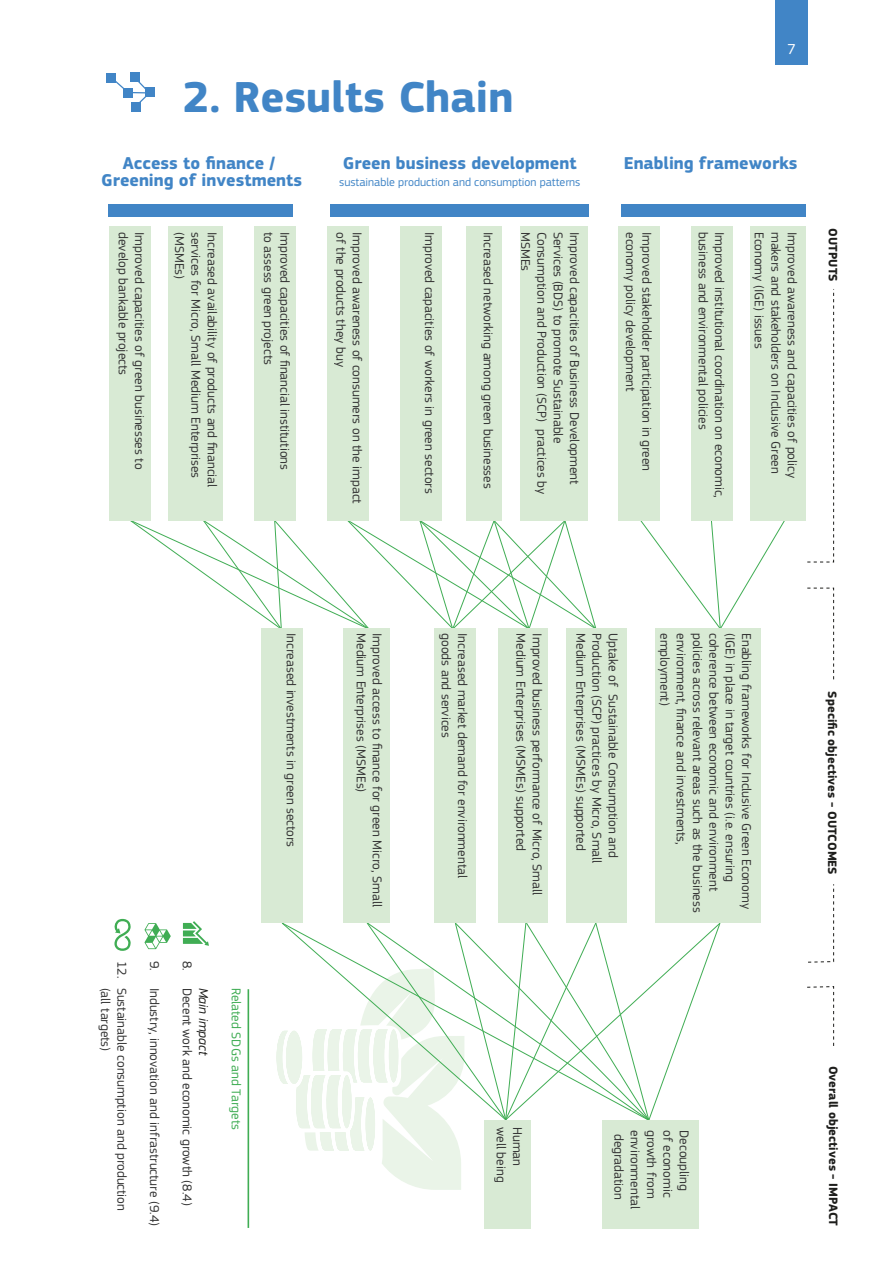
<style>
.page{position:relative;width:893px;height:1263px;background:#fff}
.page>*{position:absolute;margin:0;border:0;box-sizing:border-box;transform-origin:0 0}
.t1{font:700 45px "PF Square Sans Pro";color:#4185c6}
.t2{font:700 17.85px/17.9px "PF Square Sans Pro";color:#4185c6;text-align:center}
.t3{font:15px "PF Square Sans Pro";color:#fff}
.t4{font:13.35px/16.4px "PF Square Sans Pro";color:#343434}
.t5{font:13.35px/16.4px "EC Square Sans Pro";color:#343434}
.t6{font:13.35px "PF Square Sans Pro";color:#40ad54}
.t7{font:italic 13.35px "PF Square Sans Pro";color:#1e1e1c}
.t8{font:700 12.6px "PF Square Sans Pro";color:#1e1e1c}
.t9{font:11.85px "PF Square Sans Pro";color:#4185c6}
.s1{font-family:"PF Square Sans Pro"}
.s2{font-family:"EC Square Sans Pro"}
</style>
<div class="page">
<div style="left:775px;top:0;width:33px;height:65px;background:#4185c6"></div>
<svg style="left:640px;top:521px;width:145px;height:109px"></svg>
<svg style="left:130px;top:519px;width:467px;height:111px"></svg>
<svg style="left:277px;top:922px;width:444px;height:268px"></svg>
<div style="left:750px;top:227px;width:56px;height:294px;background:#d8ead4"></div>
<div style="left:691px;top:227px;width:42px;height:294px;background:#d8ead4"></div>
<div style="left:619px;top:227px;width:41px;height:294px;background:#d8ead4"></div>
<div style="left:520px;top:227px;width:67px;height:294px;background:#d8ead4"></div>
<div style="left:466px;top:227px;width:36px;height:294px;background:#d8ead4"></div>
<div style="left:261px;top:629px;width:42px;height:294px;background:#d8ead4"></div>
<div style="left:343px;top:629px;width:46px;height:294px;background:#d8ead4"></div>
<div style="left:434px;top:629px;width:42px;height:294px;background:#d8ead4"></div>
<div style="left:498px;top:629px;width:50px;height:294px;background:#d8ead4"></div>
<div style="left:566px;top:629px;width:60px;height:294px;background:#d8ead4"></div>
<div style="left:656px;top:629px;width:105px;height:294px;background:#d8ead4"></div>
<div style="left:400px;top:227px;width:42px;height:294px;background:#d8ead4"></div>
<div style="left:327px;top:227px;width:42px;height:294px;background:#d8ead4"></div>
<div style="left:255px;top:227px;width:41px;height:294px;background:#d8ead4"></div>
<div style="left:169px;top:227px;width:54px;height:294px;background:#d8ead4"></div>
<div style="left:109px;top:227px;width:42px;height:294px;background:#d8ead4"></div>
<div style="left:602px;top:1120px;width:97px;height:108px;background:#d8ead4"></div>
<div style="left:484px;top:1120px;width:46px;height:108px;background:#d8ead4"></div>
<div style="left:622px;top:204px;width:184px;height:13px;background:#4185c6"></div>
<div style="left:108px;top:204px;width:185px;height:13px;background:#4185c6"></div>
<div style="left:330px;top:204px;width:258px;height:13px;background:#4185c6"></div>
<svg style="left:183px;top:921px;width:26px;height:25px"></svg>
<svg style="left:145px;top:923px;width:26px;height:26px"></svg>
<svg style="left:114px;top:919px;width:17px;height:32px"></svg>
<hr style="left:248px;top:989px;width:1px;height:239px;background:#40ad54">
<svg style="left:807px;top:289px;width:28px;height:274px"></svg>
<svg style="left:808px;top:884px;width:27px;height:79px"></svg>
<svg style="left:807px;top:587px;width:28px;height:93px"></svg>
<svg style="left:807px;top:986px;width:28px;height:60px"></svg>
<svg style="left:110px;top:76px;width:36px;height:26px"></svg>
<div style="left:106px;top:73px;width:10px;height:9px;background:#4185c6"></div>
<div style="left:130px;top:72px;width:9px;height:10px;background:#4185c6"></div>
<div style="left:145px;top:87px;width:10px;height:10px;background:#4185c6"></div>
<div style="left:131px;top:102px;width:10px;height:10px;background:#4185c6"></div>
<div style="left:123px;top:88px;width:10px;height:10px;background:#4185c6"></div>
<h1 class="t1" style="left:183px;top:70px;width:332px">2. Results Chain</h1>
<p class="t3" style="left:787px;top:40px;width:10px">7</p>
<h2 class="t2" style="left:101px;top:154px;width:202px">Access to finance /<br>Greening of investments</h2>
<h2 class="t2" style="left:343px;top:154px;width:235px">Green business development</h2>
<h2 class="t2" style="left:624px;top:154px;width:175px">Enabling frameworks</h2>
<p class="t9" style="left:339px;top:176px;width:243px">sustainable production and consumption patterns</p>
<p class="t4" style="left:131px;top:232px;width:144px;rotate:90deg">develop bankable projects</p>
<p class="t4" style="left:148px;top:232px;width:239px;rotate:90deg">Improved capacities of green businesses to</p>
<p class="t5" style="left:187px;top:232px;width:49px;rotate:90deg">(MSMEs)</p>
<p class="t5" style="left:204px;top:232px;width:248px;rotate:90deg">services for Micro, Small Medium Enterprises</p>
<p class="t5" style="left:220px;top:232px;width:257px;rotate:90deg"><span class="s1">Incr</span>eased availability of products and financial</p>
<p class="t4" style="left:276px;top:232px;width:134px;rotate:90deg">to assess green projects</p>
<p class="t4" style="left:293px;top:232px;width:240px;rotate:90deg">Improved capacities of financial institutions</p>
<p class="t4" style="left:349px;top:232px;width:136px;rotate:90deg">of the products they buy</p>
<p class="t4" style="left:365px;top:232px;width:273px;rotate:90deg">Improved awareness of consumers on the impact</p>
<p class="t4" style="left:438px;top:232px;width:263px;rotate:90deg">Improved capacities of workers in green sectors</p>
<p class="t5" style="left:566px;top:232px;width:213px;rotate:90deg"><span class="s1">Services (BDS)</span> to promote Sustainable</p>
<p class="t4" style="left:583px;top:232px;width:254px;rotate:90deg">Improved capacities of Business Development</p>
<p class="t4" style="left:639px;top:232px;width:161px;rotate:90deg">economy policy development</p>
<p class="t4" style="left:655px;top:232px;width:240px;rotate:90deg">Improved stakeholder participation in green</p>
<p class="t4" style="left:711px;top:232px;width:200px;rotate:90deg">business and environmental policies</p>
<p class="t4" style="left:728px;top:232px;width:268px;rotate:90deg">Improved institutional coordination on economic,</p>
<p class="t5" style="left:550px;top:232px;width:264px;rotate:90deg">Consumption and Production (SCP) prac<span class="s1">tices by</span></p>
<p class="t4" style="left:496px;top:232px;width:258px;rotate:90deg">Increased networking among green businesses</p>
<p class="t4" style="left:534px;top:232px;width:41px;rotate:90deg">MSMEs</p>
<p class="t5" style="left:784px;top:232px;width:243px;rotate:90deg"><span class="s1">makers a</span>nd stakeholders on Inclusive Green</p>
<p class="t4" style="left:800px;top:232px;width:248px;rotate:90deg">Improved awareness and capacities of policy</p>
<p class="t5" style="left:767px;top:232px;width:118px;rotate:90deg">Economy (IGE) issu<span class="s1">es</span></p>
<p class="t8" style="left:840px;top:228px;width:55px;rotate:90deg">OUTPUTS</p>
<p class="t4" style="left:130px;top:987px;width:225px;text-indent:-27px;rotate:90deg">12. Sustainable consumption and production (all targets)</p>
<p class="t4" style="left:163px;top:961px;width:11px;rotate:90deg">9.</p>
<p class="t4" style="left:195px;top:961px;width:246px;rotate:90deg">8. Decent work and economic growth (8.4)</p>
<p class="t7" style="left:211px;top:987px;width:69px;rotate:90deg">Main impact</p>
<p class="t6" style="left:244px;top:987px;width:144px;rotate:90deg">Related SDGs and Targets</p>
<p class="t4" style="left:163px;top:987px;width:240px;rotate:90deg">Industry, innovation and infrastructure (9.4)</p>
<p class="t5" style="left:385px;top:633px;width:275px;rotate:90deg"><span class="s1">Improved access to</span> finance for green Micro, Small</p>
<p class="t4" style="left:454px;top:633px;width:106px;rotate:90deg">goods and services</p>
<p class="t4" style="left:471px;top:633px;width:246px;rotate:90deg">Increased market demand for environmental</p>
<p class="t4" style="left:299px;top:633px;width:216px;rotate:90deg">Increased investments in green sectors</p>
<p class="t5" style="left:369px;top:633px;width:161px;rotate:90deg">Medium Enterprises (MSMEs)</p>
<p class="t5" style="left:545px;top:633px;width:264px;rotate:90deg"><span class="s1">Improved busines</span>s performance of Micro, Small<br>Medium Enterprises (MSMEs) <span class="s1">supported</span></p>
<p class="t4" style="left:722px;top:633px;width:259px;rotate:90deg"><span class="s2">coherence betw</span>een economic and environment</p>
<p class="t5" style="left:738px;top:633px;width:250px;rotate:90deg">(IGE) in place in target countries (i.e. ensuring</p>
<p class="t5" style="left:621px;top:633px;width:226px;rotate:90deg"><span class="s1">Uptak</span>e of Sustainable Consumption and</p>
<p class="t4" style="left:673px;top:633px;width:74px;rotate:90deg">employment)</p>
<p class="t4" style="left:689px;top:633px;width:213px;rotate:90deg">environment, finance and investments,</p>
<p class="t4" style="left:706px;top:633px;width:281px;rotate:90deg">policies across relevant areas such as the business</p>
<p class="t5" style="left:755px;top:633px;width:277px;rotate:90deg"><span class="s1">En</span>abling frameworks for Inclusive Green Economy</p>
<p class="t5" style="left:589px;top:633px;width:219px;rotate:90deg">Medium Enterprises (MSMEs) supp<span class="s1">orted</span></p>
<p class="t5" style="left:605px;top:633px;width:232px;rotate:90deg">Production (SCP) practices by Micro, Small</p>
<p class="t4" style="left:509px;top:1127px;width:57px;rotate:90deg">well being</p>
<p class="t4" style="left:526px;top:1127px;width:41px;rotate:90deg">Human</p>
<p class="t4" style="left:627px;top:1134px;width:67px;rotate:90deg">degradation</p>
<p class="t4" style="left:643px;top:1130px;width:80px;rotate:90deg">environmental</p>
<p class="t4" style="left:660px;top:1130px;width:70px;rotate:90deg">growth from</p>
<p class="t4" style="left:676px;top:1130px;width:69px;rotate:90deg">of economic</p>
<p class="t4" style="left:692px;top:1130px;width:62px;rotate:90deg">Decoupling</p>
<p class="t8" style="left:840px;top:691px;width:185px;rotate:90deg">Specific objectives - OUTCOMES</p>
<p class="t8" style="left:841px;top:1066px;width:162px;rotate:90deg">Overall objectives - IMPACT</p>
</div>
